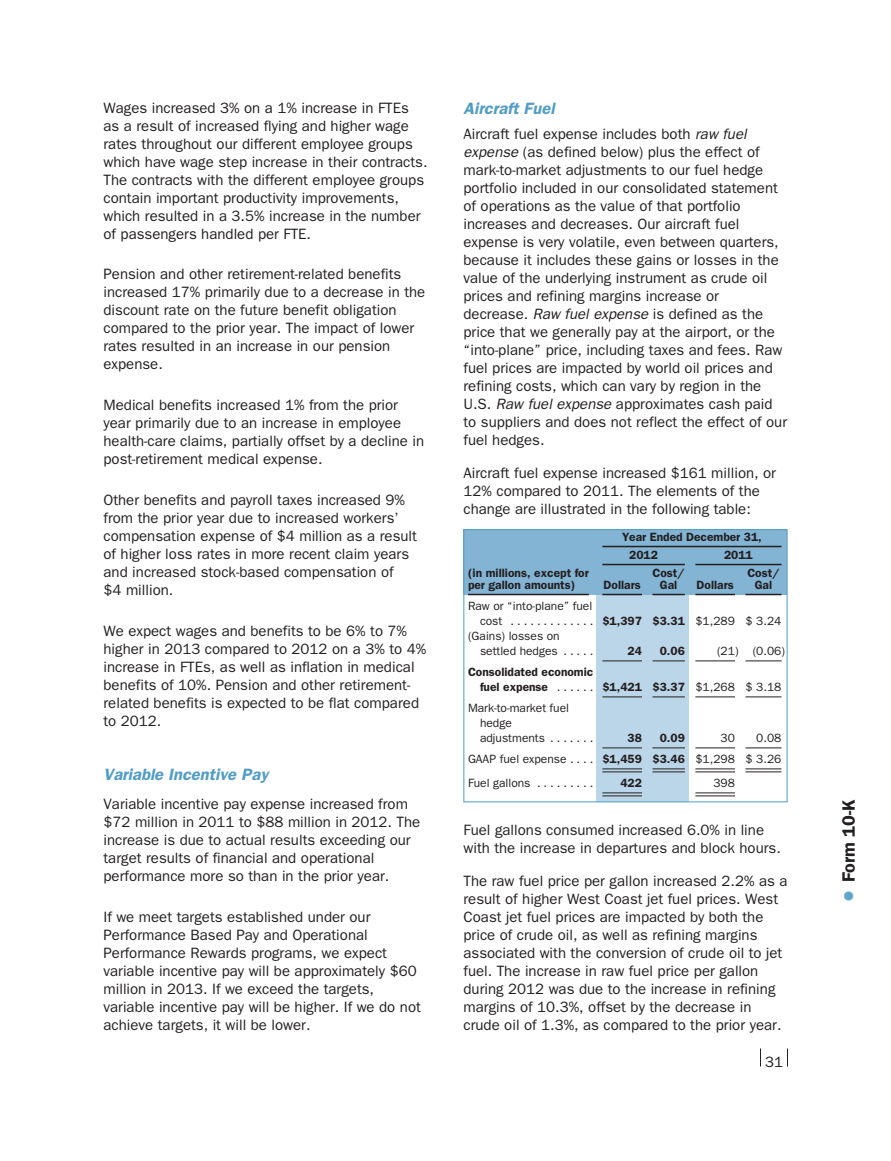
<style>
.page{position:relative;width:891px;height:1161px;background:#fff}
.page>*{position:absolute;margin:0;border:0;box-sizing:border-box;transform-origin:0 0}
.t1{font:600 18px "Franklin Gothic";color:#231f20}
.t2{font:italic 600 16.5px "Franklin Gothic";color:#519dc5}
.t3{font:15px/18px "Franklin Gothic";color:#231f20}
.t4{font:12px/15px "Franklin Gothic";color:#231f20}
.t5{font:600 12px/12px "Franklin Gothic";color:#231f20}
.s1{font-style:italic}
.s2{font-weight:600}
.s3{font-weight:400}
.s4{font-family:"III Special Char";font-weight:400;color:#62a5ca}
</style>
<div class="page">
<div style="left:464px;top:529px;width:324px;height:66px;background:#83b4d4"></div>
<div style="left:596px;top:595px;width:93px;height:60px;background:#bcd6e9"></div>
<div style="left:596px;top:655px;width:93px;height:36px;background:#bcd6e9"></div>
<div style="left:596px;top:691px;width:93px;height:51px;background:#bcd6e9"></div>
<div style="left:596px;top:742px;width:50px;height:6px;background:#bcd6e9"></div>
<div style="left:646px;top:742px;width:43px;height:6px;background:#bcd6e9"></div>
<div style="left:596px;top:748px;width:93px;height:24px;background:#bcd6e9"></div>
<div style="left:596px;top:772px;width:93px;height:30px;background:#bcd6e9"></div>
<div style="left:464px;top:529px;width:324px;height:273px;border:1px solid #519dc5"></div>
<hr style="left:602px;top:546px;width:180px;height:1px;background:#231f20">
<hr style="left:602px;top:564px;width:83px;height:1px;background:#231f20">
<hr style="left:695px;top:564px;width:87px;height:1px;background:#231f20">
<hr style="left:468px;top:594px;width:121px;height:1px;background:#231f20">
<hr style="left:602px;top:594px;width:40px;height:1px;background:#231f20">
<hr style="left:652px;top:594px;width:33px;height:1px;background:#231f20">
<hr style="left:695px;top:594px;width:40px;height:1px;background:#231f20">
<hr style="left:746px;top:594px;width:36px;height:1px;background:#231f20">
<hr style="left:602px;top:661px;width:40px;height:1px;background:#231f20">
<hr style="left:653px;top:661px;width:32px;height:1px;background:#231f20">
<hr style="left:695px;top:661px;width:40px;height:1px;background:#231f20">
<hr style="left:746px;top:661px;width:36px;height:1px;background:#231f20">
<hr style="left:602px;top:697px;width:40px;height:1px;background:#231f20">
<hr style="left:653px;top:697px;width:32px;height:1px;background:#231f20">
<hr style="left:695px;top:697px;width:40px;height:1px;background:#231f20">
<hr style="left:746px;top:697px;width:36px;height:1px;background:#231f20">
<hr style="left:602px;top:748px;width:40px;height:1px;background:#231f20">
<hr style="left:653px;top:748px;width:32px;height:1px;background:#231f20">
<hr style="left:695px;top:748px;width:40px;height:1px;background:#231f20">
<hr style="left:746px;top:748px;width:36px;height:1px;background:#231f20">
<hr style="left:602px;top:769px;width:40px;height:1px;background:#231f20">
<hr style="left:602px;top:772px;width:40px;height:1px;background:#231f20">
<hr style="left:653px;top:769px;width:32px;height:1px;background:#231f20">
<hr style="left:653px;top:772px;width:32px;height:1px;background:#231f20">
<hr style="left:695px;top:769px;width:40px;height:1px;background:#231f20">
<hr style="left:695px;top:772px;width:40px;height:1px;background:#231f20">
<hr style="left:746px;top:769px;width:36px;height:1px;background:#231f20">
<hr style="left:746px;top:772px;width:36px;height:1px;background:#231f20">
<hr style="left:602px;top:793px;width:40px;height:1px;background:#231f20">
<hr style="left:602px;top:796px;width:40px;height:1px;background:#231f20">
<hr style="left:695px;top:793px;width:40px;height:1px;background:#231f20">
<hr style="left:695px;top:796px;width:40px;height:1px;background:#231f20">
<svg style="left:760px;top:1048px;width:1px;height:18px"></svg>
<svg style="left:787px;top:1048px;width:1px;height:18px"></svg>
<p class="t3" style="left:104px;top:100px;width:325px">Wages increased 3% on a 1% increase in FTEs as a result of increased flying and higher wage rates throughout our different employee groups which have wage step increase in their contracts.<br>The contracts with the different employee groups contain important productivity improvements, which resulted in a 3.5% increase in the number of passengers handled per FTE.</p>
<p class="t3" style="left:104px;top:267px;width:323px">Pension and other retirement-related benefits increased 17% primarily due to a decrease in the discount rate on the future benefit obligation compared to the prior year. The impact of lower rates resulted in an increase in our pension expense.</p>
<p class="t3" style="left:104px;top:397px;width:322px">Medical benefits increased 1% from the prior year primarily due to an increase in employee health-care claims, partially offset by a decline in post-retirement medical expense.</p>
<p class="t3" style="left:104px;top:492px;width:315px">Other benefits and payroll taxes increased 9% from the prior year due to increased workers’ compensation expense of $4 million as a result of higher loss rates in more recent claim years and increased stock-based compensation of<br>$4 million.</p>
<p class="t3" style="left:104px;top:623px;width:324px">We expect wages and benefits to be 6% to 7% higher in 2013 compared to 2012 on a 3% to 4% increase in FTEs, as well as inflation in medical benefits of 10%. Pension and other retirement&shy;related benefits is expected to be flat compared to 2012.</p>
<p class="t2" style="left:104px;top:769px;width:166px">Variable Incentive Pay</p>
<p class="t3" style="left:104px;top:796px;width:318px">Variable incentive pay expense increased from $72 million in 2011 to $88 million in 2012. The increase is due to actual results exceeding our target results of financial and operational performance more so than in the prior year.</p>
<p class="t3" style="left:104px;top:909px;width:319px">If we meet targets established under our Performance Based Pay and Operational Performance Rewards programs, we expect variable incentive pay will be approximately $60 million in 2013. If we exceed the targets, variable incentive pay will be higher. If we do not achieve targets, it will be lower.</p>
<p class="t2" style="left:464px;top:103px;width:93px">Aircraft Fuel</p>
<p class="t3" style="left:464px;top:127px;width:325px">Aircraft fuel expense includes both <span class="s1">raw fuel expense</span> (as defined below) plus the effect of mark-to-market adjustments to our fuel hedge portfolio included in our consolidated statement of operations as the value of that portfolio increases and decreases. Our aircraft fuel expense is very volatile, even between quarters, because it includes these gains or losses in the value of the underlying instrument as crude oil prices and refining margins increase or decrease. <span class="s1">Raw fuel expense</span> is defined as the price that we generally pay at the airport, or the “into-plane” price, including taxes and fees. Raw fuel prices are impacted by world oil prices and refining costs, which can vary by region in the U.S. <span class="s1">Raw fuel expense</span> approximates cash paid to suppliers and does not reflect the effect of our fuel hedges.</p>
<p class="t3" style="left:464px;top:466px;width:314px">Aircraft fuel expense increased $161 million, or<br>12% compared to 2011. The elements of the change are illustrated in the following table:</p>
<p class="t5" style="left:629px;top:529px;width:134px;line-height:18px;text-indent:-7px">Year Ended December 31,<br>2012</p>
<p class="t5" style="left:724px;top:550px;width:30px">2011</p>
<p class="t5" style="left:468px;top:568px;width:122px">(in millions, except for per gallon amounts)</p>
<p class="t5" style="left:604px;top:580px;width:39px">Dollars</p>
<p class="t5" style="left:653px;top:568px;width:34px;text-align:center">Cost/<br>Gal</p>
<p class="t5" style="left:697px;top:580px;width:39px">Dollars</p>
<p class="t5" style="left:747px;top:568px;width:34px;text-align:center">Cost/<br>Gal</p>
<p class="t4" style="left:468px;top:600px;width:126px">Raw or “into-plane” fuel</p>
<p class="t4" style="left:480px;top:615px;width:303px">cost . . . . . . . . . . . . . <span class="s2">$1,397 $3.31</span> $1,289 $ 3.24</p>
<p class="t4" style="left:468px;top:630px;width:93px">(Gains) losses on</p>
<p class="t4" style="left:480px;top:645px;width:115px">settled hedges . . . . .</p>
<p class="t5" style="left:628px;top:646px;width:16px">24</p>
<p class="t5" style="left:660px;top:646px;width:27px">0.06</p>
<p class="t4" style="left:717px;top:645px;width:70px">(21) (0.06)</p>
<p class="t5" style="left:480px;top:666px;width:303px;line-height:15px;text-indent:-12px">Consolidated economic<br>fuel expense <span class="s3">. . . . . .</span> $1,421 $3.37 <span class="s3">$1,268 $ 3.18</span></p>
<p class="t4" style="left:480px;top:702px;width:115px;text-indent:-12px">Mark-to-market fuel hedge<br>adjustments . . . . . . .</p>
<p class="t4" style="left:468px;top:729px;width:315px;line-height:21px;text-align:right">0.08<br>GAAP fuel expense . . . . <span class="s2">$1,459 $3.46</span> $1,298 $ 3.26</p>
<p class="t4" style="left:468px;top:777px;width:127px">Fuelgallons .........</p>
<p class="t5" style="left:620px;top:778px;width:23px">422</p>
<p class="t4" style="left:713px;top:777px;width:23px">398</p>
<p class="t3" style="left:464px;top:822px;width:319px">Fuel gallons consumed increased 6.0% in line with the increase in departures and block hours.</p>
<p class="t3" style="left:464px;top:873px;width:325px">The raw fuel price per gallon increased 2.2% as a result of higher West Coast jet fuel prices. West Coast jet fuel prices are impacted by both the price of crude oil, as well as refining margins associated with the conversion of crude oil to jet fuel. The increase in raw fuel price per gallon during 2012 was due to the increase in refining margins of 10.3%, offset by the decrease in crude oil of 1.3%, as compared to the prior year.</p>
<p class="t3" style="left:765px;top:1054px;width:19px">31</p>
<p class="t5" style="left:628px;top:733px;width:16px">38</p>
<p class="t5" style="left:660px;top:733px;width:27px">0.09</p>
<p class="t4" style="left:721px;top:732px;width:16px">30</p>
<p class="t1" style="left:843px;top:901px;width:104px;rotate:-90deg"><span class="s4">Š</span> Form 10-K</p>
</div>
